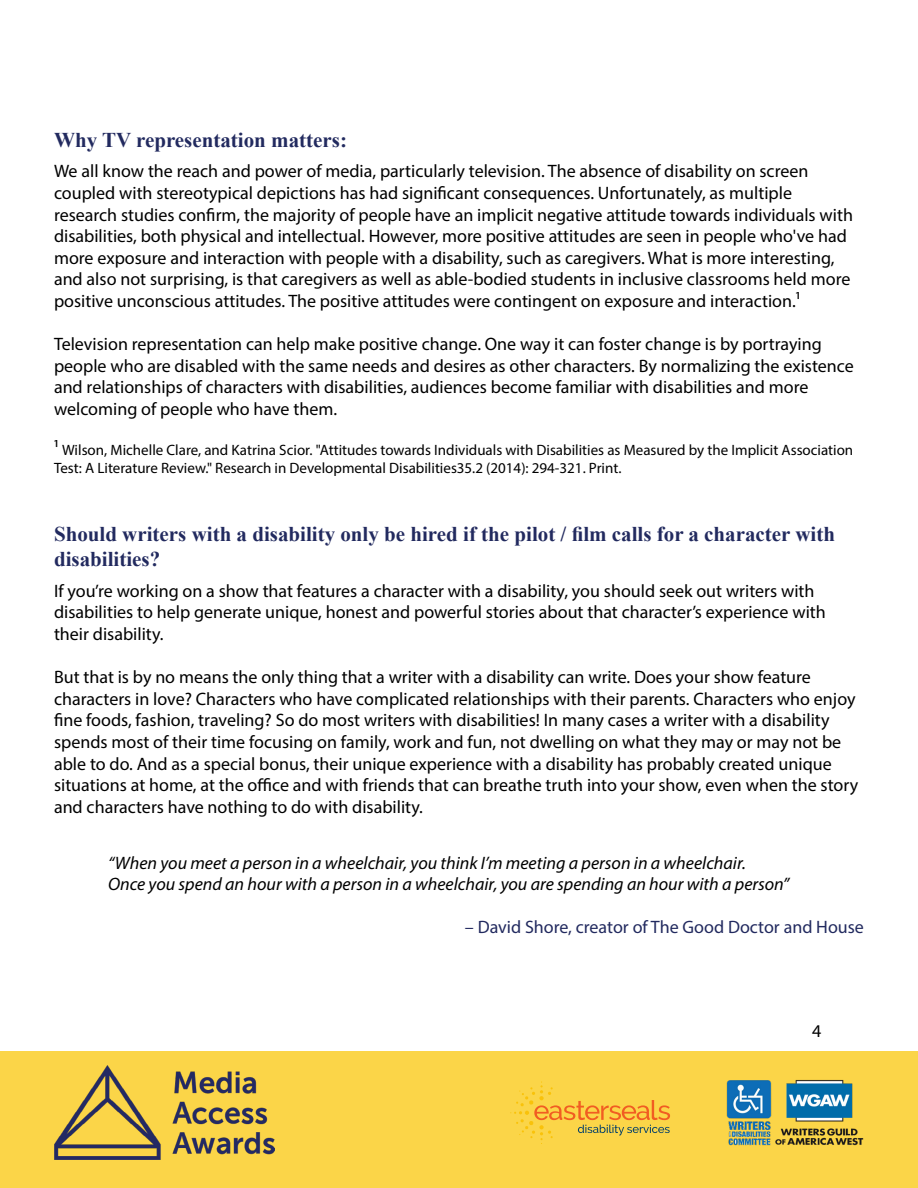
<style>
.page{position:relative;width:918px;height:1188px;background:#fff}
.page>*{position:absolute;margin:0;border:0;box-sizing:border-box;transform-origin:0 0}
.t1{font:700 21px/25.2px "Times New Roman";color:#222a5f}
.t2{font:18px/21.6px "Myriad Pro";color:#000}
.t3{font:italic 18px/21.6px "Myriad Pro";color:#000}
.t4{font:18px "Myriad Pro";color:#222a5f}
.t5{font:15px/18px "Myriad Pro";color:#000}
.s1{font-size:18px}
</style>
<div class="page">
<div style="left:0;top:1052px;width:918px;height:136px;background:#fbd548"></div>
<img style="left:54px;top:1066px;width:221px;height:94px">
<svg style="left:510px;top:1082px;width:160px;height:62px"></svg>
<img style="left:727px;top:1080px;width:137px;height:66px">
<p class="t1" style="left:54px;top:127px;width:295px">Why TV representation matters:</p>
<p class="t2" style="left:54px;top:160px;width:801px">We all know the reach and power of media, particularly television. The absence of disability on screen coupled with stereotypical depictions has had significant consequences. Unfortunately, as multiple research studies confirm, the majority of people have an implicit negative attitude towards individuals with disabilities, both physical and intellectual. However, more positive attitudes are seen in people who've had more exposure and interaction with people with a disability, such as caregivers. What is more interesting, and also not surprising, is that caregivers as well as able-bodied students in inclusive classrooms held more positive unconscious attitudes. The positive attitudes were contingent on exposure and interaction.1</p>
<p class="t2" style="left:54px;top:333px;width:801px">Television representation can help make positive change. One way it can foster change is by portraying people who are disabled with the same needs and desires as other characters. By normalizing the existence and relationships of characters with disabilities, audiences become familiar with disabilities and more welcoming of people who have them.</p>
<p class="t5" style="left:54px;top:440px;width:801px"><span class="s1">1</span> Wilson, Michelle Clare, and Katrina Scior. "Attitudes towards Individuals with Disabilities as Measured by the Implicit Association<br>Test: A Literature Review." Research in Developmental Disabilities35.2 (2014): 294-321. Print.</p>
<p class="t1" style="left:54px;top:521px;width:783px">Should writers with a disability only be hired if the pilot / film calls for a character with disabilities?</p>
<p class="t2" style="left:54px;top:580px;width:773px">If you’re working on a show that features a character with a disability, you should seek out writers with disabilities to help generate unique, honest and powerful stories about that character’s experience with their disability.</p>
<p class="t2" style="left:54px;top:666px;width:806px">But that is by no means the only thing that a writer with a disability can write. Does your show feature characters in love? Characters who have complicated relationships with their parents. Characters who enjoy fine foods, fashion, traveling? So do most writers with disabilities! In many cases a writer with a disability spends most of their time focusing on family, work and fun, not dwelling on what they may or may not be able to do. And as a special bonus, their unique experience with a disability has probably created unique situations at home, at the office and with friends that can breathe truth into your show, even when the story and characters have nothing to do with disability.</p>
<p class="t3" style="left:108px;top:851px;width:683px">“When you meet a person in a wheelchair, you think I’m meeting a person in a wheelchair.<br>Once you spend an hour with a person in a wheelchair, you are spending an hour with a person”</p>
<p class="t4" style="left:465px;top:916px;width:401px">– David Shore, creator of The Good Doctor and House</p>
<p class="t2" style="left:812px;top:1020px;width:11px">4</p>
</div>
